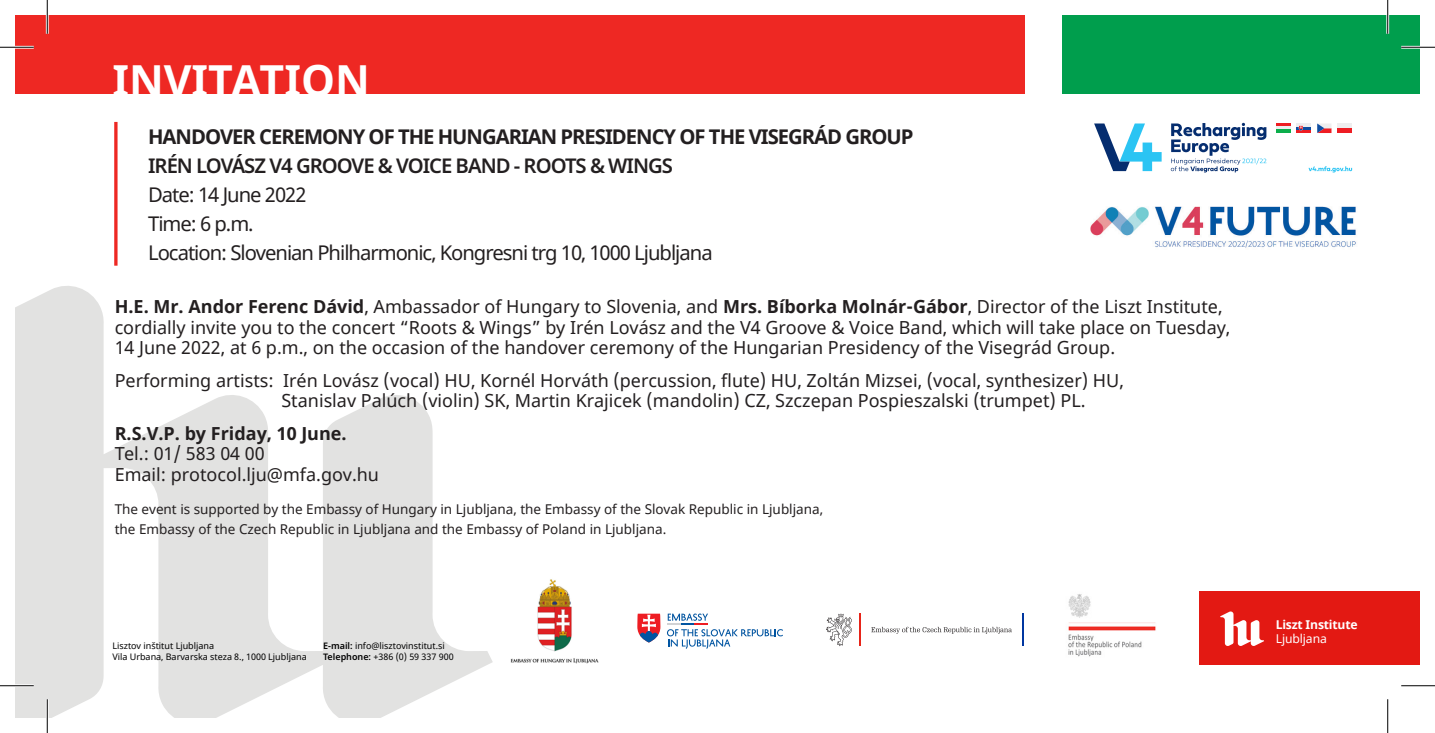
<style>
.page{position:relative;width:1435px;height:733px;background:#fff}
.page>*{position:absolute;margin:0;border:0;box-sizing:border-box;transform-origin:0 0}
.t1{font:700 42.75px "Noto Sans";color:#fff}
.date{font:20.25px "Noto Sans";letter-spacing:-.05em;color:#231f20}
.t2{font:700 20.25px "Noto Sans";letter-spacing:-.05em;color:#231f20}
.date-2{font:600 20.25px "Noto Sans";letter-spacing:-.05em;color:#231f20}
.t3{font:18px/20.2px "Noto Sans";color:#231f20}
.t4{font:13.5px/20.2px "Noto Sans";color:#231f20}
.t5{font:700 12.15px "Noto Sans";letter-spacing:-.015em;color:#fff}
.t6{font:12.15px "Noto Sans";letter-spacing:-.01em;color:#fff}
.t7{font:9px "Noto Sans";color:#000}
.s1{font-weight:700}
.s2{font-weight:600}
</style>
<div class="page">
<svg style="left:15px;top:286px;width:478px;height:432px;fill:#e2e2e1"></svg>
<svg style="left:114px;top:122px;width:4px;height:144px"></svg>
<div style="left:15px;top:15px;width:1011px;height:79px;background:#ee2823"></div>
<div style="left:1061px;top:15px;width:358px;height:79px;background:#009e4d"></div>
<div style="left:1025px;top:15px;width:36px;height:79px;background:#fff"></div>
<img style="left:510px;top:579px;width:89px;height:85px">
<div style="left:1198px;top:591px;width:180px;height:74px;background:#e31913"></div>
<svg style="left:1220px;top:611px;width:44px;height:35px"></svg>
<div style="left:1377px;top:591px;width:42px;height:74px;background:#e31913"></div>
<div style="left:1337px;top:123px;width:15px;height:5px;background:#eeeeef"></div>
<div style="left:1337px;top:128px;width:15px;height:5px;background:#ee1d23"></div>
<svg style="left:1317px;top:123px;width:14px;height:10px"></svg>
<svg style="left:1276px;top:123px;width:14px;height:4px"></svg>
<hr style="left:1276px;top:127px;width:14px;height:3px;background:#eeeeef">
<hr style="left:1276px;top:130px;width:14px;height:3px;background:#0cae4c">
<hr style="left:1296px;top:130px;width:14px;height:3px;background:#ee1d23">
<hr style="left:1296px;top:127px;width:14px;height:3px;background:#0d4da1">
<hr style="left:1296px;top:123px;width:14px;height:4px;background:#eeeeef">
<svg style="left:1298px;top:126px;width:5px;height:5px"></svg>
<svg style="left:1170px;top:123px;width:96px;height:49px"></svg>
<svg style="left:1308px;top:166px;width:44px;height:7px"></svg>
<svg style="left:1094px;top:123px;width:67px;height:48px"></svg>
<img style="left:1090px;top:206px;width:266px;height:42px">
<svg style="left:637px;top:614px;width:23px;height:29px"></svg>
<svg style="left:667px;top:613px;width:116px;height:36px"></svg>
<hr style="left:1022px;top:613px;width:1px;height:33px;background:#0036a0">
<hr style="left:859px;top:614px;width:1px;height:32px;background:#e72419">
<svg style="left:826px;top:614px;width:26px;height:32px"></svg>
<svg style="left:871px;top:627px;width:141px;height:7px"></svg>
<img style="left:1068px;top:594px;width:88px;height:63px">
<hr style="left:0;top:46px;width:34px;height:3px;background:#fff">
<hr style="left:1401px;top:46px;width:34px;height:3px;background:#fff">
<hr style="left:0;top:684px;width:34px;height:3px;background:#fff">
<hr style="left:46px;top:0;width:3px;height:34px;background:#fff">
<hr style="left:46px;top:699px;width:3px;height:34px;background:#fff">
<hr style="left:1386px;top:0;width:3px;height:34px;background:#fff">
<hr style="left:0;top:47px;width:34px;height:1px;background:#000">
<hr style="left:1401px;top:47px;width:34px;height:1px;background:#000">
<hr style="left:0;top:685px;width:34px;height:1px;background:#000">
<hr style="left:1401px;top:685px;width:34px;height:1px;background:#000">
<hr style="left:47px;top:0;width:1px;height:34px;background:#000">
<hr style="left:47px;top:699px;width:1px;height:34px;background:#000">
<hr style="left:1387px;top:0;width:1px;height:34px;background:#000">
<hr style="left:1387px;top:699px;width:1px;height:34px;background:#000">
<p class="t1" style="left:112px;top:51px;width:259px">INVITATION</p>
<p class="t2" style="left:148px;top:122px;width:767px">HANDOVER CEREMONY OF THE HUNGARIAN PRESIDENCY OF THE VISEGRÁD GROUP</p>
<p class="date-2" style="left:148px;top:151px;width:526px">IRÉN LOVÁSZ V4 GROOVE &amp; VOICE BAND - ROOTS &amp; WINGS</p>
<p class="date" style="left:148px;top:180px;width:160px">Date: 14 June 2022</p>
<p class="date" style="left:148px;top:209px;width:107px">Time: 6 p.m.</p>
<p class="date" style="left:148px;top:239px;width:566px">Location: Slovenian Philharmonic, Kongresni trg 10, 1000 Ljubljana</p>
<p class="t3" style="left:115px;top:297px;width:1117px"><span class="s1">H.E. Mr. Andor Ferenc Dávid</span>, Ambassador of Hungary to Slovenia, and <span class="s1">Mrs. Bíborka Molnár-Gábor</span>, Director of the Liszt Institute, cordially invite you to the concert “Roots &amp; Wings” by Irén Lovász and the V4 Groove &amp; Voice Band, which will take place on Tuesday,<br>14 June 2022, at 6 p.m., on the occasion of the handover ceremony of the Hungarian Presidency of the Visegrád Group.</p>
<p class="t3" style="left:281px;top:371px;width:844px;text-indent:-167px">Performing artists: Irén Lovász (vocal) HU, Kornél Horváth (percussion, flute) HU, Zoltán Mizsei, (vocal, synthesizer) HU,<br>Stanislav Palúch (violin) SK, Martin Krajicek (mandolin) CZ, Szczepan Pospieszalski (trumpet) PL.</p>
<p class="t3" style="left:115px;top:424px;width:266px"><span class="s1">R.S.V.P. by Friday, 10 June.<br></span>Tel.: 01/ 583 04 00<br>Email: protocol.lju@mfa.gov.hu</p>
<p class="t4" style="left:115px;top:499px;width:710px">The event is supported by the Embassy of Hungary in Ljubljana, the Embassy of the Slovak Republic in Ljubljana, the Embassy of the Czech Republic in Ljubljana and the Embassy of Poland in Ljubljana.</p>
<p class="t7" style="left:112px;top:639px;width:103px">Lisztov inštitut Ljubljana</p>
<p class="t7" style="left:112px;top:650px;width:196px">Vila Urbana, Barvarska steza 8., 1000 Ljubljana</p>
<p class="t7" style="left:323px;top:639px;width:123px"><span class="s2">E-mail:</span> info@lisztovinstitut.si</p>
<p class="t7" style="left:323px;top:650px;width:132px"><span class="s2">Telephone:</span> +386 (0) 59 337 900</p>
<p class="t5" style="left:1275px;top:616px;width:83px">Liszt Institute</p>
<p class="t6" style="left:1275px;top:630px;width:53px">Ljubljana</p>
</div>
